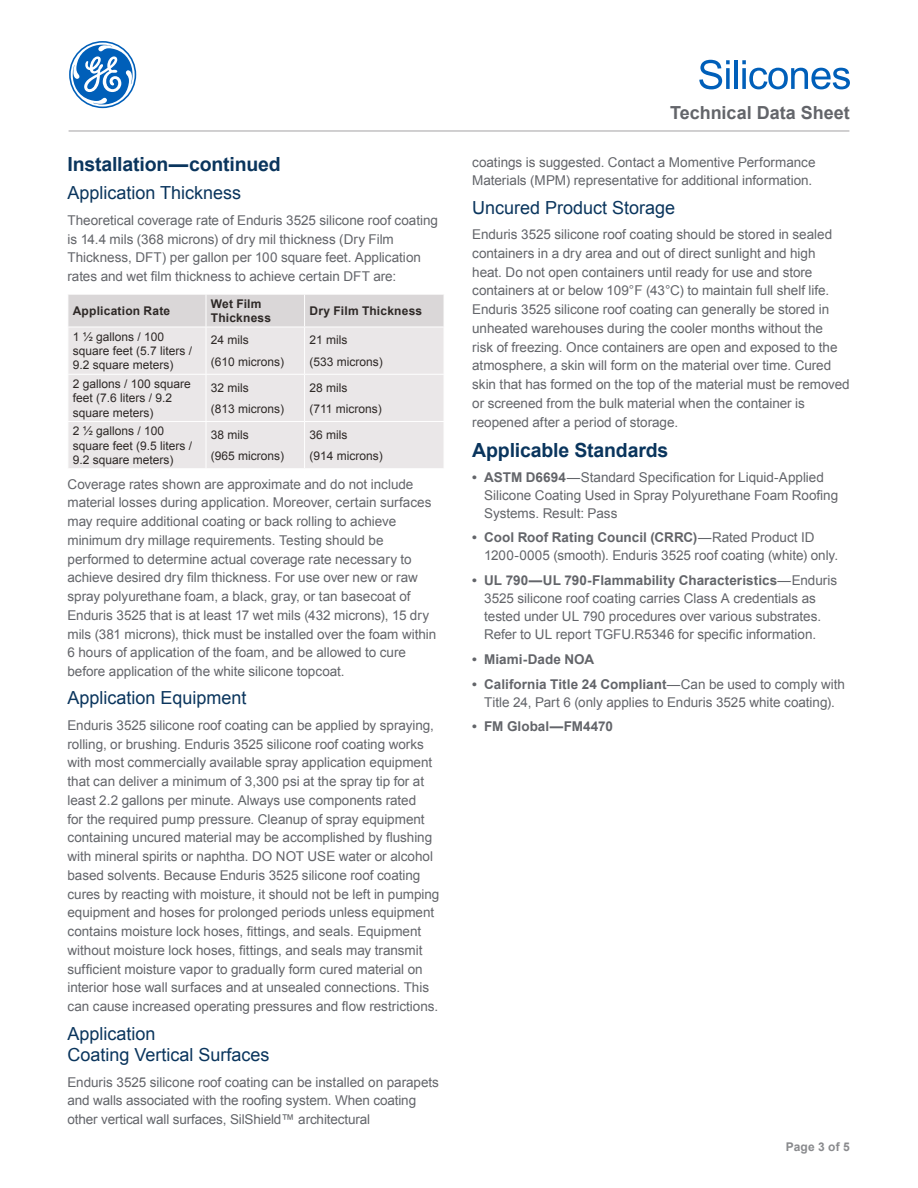
<style>
.page{position:relative;width:918px;height:1188px;background:#fff}
.page>*{position:absolute;margin:0;border:0;box-sizing:border-box;transform-origin:0 0}
.Body_Copy_Headline_B{font:700 19.5px "Arial";letter-spacing:-.01em;color:#0a355d}
.Body_Copy{font:18px/21.6px "Arial";color:#0a355d}
.Headline_Non_Bold{font:18px "Arial";color:#0a355d}
.t1{font:700 18px "Arial";color:#63656a}
.Body_Copy-2{font:13.5px/18.8px "Arial";letter-spacing:-.005em;color:#63656a}
.t2{font:700 13.5px "Arial";color:#63656a}
.Chart_Info_Copy{font:12px/14.4px "Arial";color:#2d2826}
.Headline_Non_Bold-2{font:700 12px/14.4px "Arial";letter-spacing:.015em;color:#2d2826}
.t3{font:700 12px "Arial";letter-spacing:.015em;color:#898a8d}
.s1{font-weight:700}
</style>
<div class="page">
<svg style="left:69px;top:41px;width:67px;height:67px"></svg>
<svg style="left:699px;top:60px;width:31px;height:29px"></svg>
<svg style="left:726px;top:68px;width:4px;height:21px"></svg>
<hr style="left:734px;top:60px;width:4px;height:29px;background:#005fb9">
<svg style="left:742px;top:60px;width:108px;height:29px"></svg>
<hr style="left:69px;top:130px;width:780px;height:2px;background:#c2c0c2">
<div style="left:69px;top:295px;width:375px;height:32px;background:#dad7d8"></div>
<div style="left:69px;top:328px;width:375px;height:140px;background:#eae7e8"></div>
<hr style="left:206px;top:295px;width:1px;height:32px;background:#fff">
<hr style="left:304px;top:295px;width:1px;height:32px;background:#fff">
<hr style="left:206px;top:327px;width:1px;height:47px;background:#fff">
<hr style="left:304px;top:327px;width:1px;height:47px;background:#fff">
<hr style="left:68px;top:374px;width:138px;height:1px;background:#fff">
<hr style="left:206px;top:374px;width:99px;height:1px;background:#fff">
<hr style="left:206px;top:375px;width:1px;height:46px;background:#fff">
<hr style="left:305px;top:374px;width:139px;height:1px;background:#fff">
<hr style="left:304px;top:375px;width:1px;height:46px;background:#fff">
<hr style="left:68px;top:421px;width:138px;height:1px;background:#fff">
<hr style="left:206px;top:421px;width:99px;height:1px;background:#fff">
<hr style="left:206px;top:422px;width:1px;height:46px;background:#fff">
<hr style="left:305px;top:421px;width:139px;height:1px;background:#fff">
<hr style="left:304px;top:422px;width:1px;height:46px;background:#fff">
<p class="Body_Copy_Headline_B" style="left:68px;top:151px;width:215px">Installation—continued</p>
<p class="Headline_Non_Bold" style="left:68px;top:181px;width:175px">Application Thickness</p>
<p class="Body_Copy-2" style="left:68px;top:211px;width:372px">Theoretical coverage rate of Enduris 3525 silicone roof coating is 14.4 mils (368 microns) of dry mil thickness (Dry Film Thickness, DFT) per gallon per 100 square feet. Application rates and wet film thickness to achieve certain DFT are:</p>
<p class="Headline_Non_Bold-2" style="left:73px;top:304px;width:99px">Application Rate</p>
<p class="Headline_Non_Bold-2" style="left:211px;top:297px;width:62px">Wet Film<br>Thickness</p>
<p class="Headline_Non_Bold-2" style="left:309px;top:304px;width:114px">Dry Film Thickness</p>
<p class="Chart_Info_Copy" style="left:73px;top:329px;width:121px">1 ½ gallons / 100 square feet (5.7 liters /<br>9.2 square meters)</p>
<p class="Chart_Info_Copy" style="left:211px;top:333px;width:40px">24 mils</p>
<p class="Chart_Info_Copy" style="left:309px;top:333px;width:40px">21 mils</p>
<p class="Chart_Info_Copy" style="left:309px;top:354px;width:75px">(533 microns)</p>
<p class="Chart_Info_Copy" style="left:211px;top:354px;width:75px">(610 microns)</p>
<p class="Chart_Info_Copy" style="left:73px;top:377px;width:120px">2 gallons / 100 square feet (7.6 liters / 9.2 square meters)</p>
<p class="Chart_Info_Copy" style="left:211px;top:380px;width:40px">32 mils</p>
<p class="Chart_Info_Copy" style="left:211px;top:402px;width:75px">(813 microns)</p>
<p class="Chart_Info_Copy" style="left:309px;top:380px;width:40px">28 mils</p>
<p class="Chart_Info_Copy" style="left:309px;top:402px;width:74px">(711 microns)</p>
<p class="Chart_Info_Copy" style="left:73px;top:424px;width:121px">2 ½ gallons / 100 square feet (9.5 liters /<br>9.2 square meters)</p>
<p class="Chart_Info_Copy" style="left:211px;top:428px;width:40px">38 mils</p>
<p class="Chart_Info_Copy" style="left:309px;top:428px;width:40px">36 mils</p>
<p class="Chart_Info_Copy" style="left:309px;top:449px;width:75px">(914 microns)</p>
<p class="Body_Copy-2" style="left:68px;top:475px;width:370px">Coverage rates shown are approximate and do not include material losses during application. Moreover, certain surfaces may require additional coating or back rolling to achieve minimum dry millage requirements. Testing should be performed to determine actual coverage rate necessary to achieve desired dry film thickness. For use over new or raw spray polyurethane foam, a black, gray, or tan basecoat of Enduris 3525 that is at least 17 wet mils (432 microns), 15 dry mils (381 microns), thick must be installed over the foam within 6 hours of application of the foam, and be allowed to cure before application of the white silicone topcoat.</p>
<p class="Body_Copy" style="left:68px;top:688px;width:181px">Application Equipment</p>
<p class="Body_Copy-2" style="left:67px;top:716px;width:373px">Enduris 3525 silicone roof coating can be applied by spraying, rolling, or brushing. Enduris 3525 silicone roof coating works with most commercially available spray application equipment that can deliver a minimum of 3,300 psi at the spray tip for at least 2.2 gallons per minute. Always use components rated<br>for the required pump pressure. Cleanup of spray equipment containing uncured material may be accomplished by flushing with mineral spirits or naphtha. DO NOT USE water or alcohol based solvents. Because Enduris 3525 silicone roof coating cures by reacting with moisture, it should not be left in pumping equipment and hoses for prolonged periods unless equipment contains moisture lock hoses, fittings, and seals. Equipment without moisture lock hoses, fittings, and seals may transmit sufficient moisture vapor to gradually form cured material on interior hose wall surfaces and at unsealed connections. This can cause increased operating pressures and flow restrictions.</p>
<p class="Body_Copy" style="left:67px;top:1023px;width:204px">Application<br>Coating Vertical Surfaces</p>
<p class="Body_Copy-2" style="left:67px;top:1073px;width:373px">Enduris 3525 silicone roof coating can be installed on parapets and walls associated with the roofing system. When coating other vertical wall surfaces, SilShield™ architectural</p>
<p class="Chart_Info_Copy" style="left:211px;top:449px;width:75px">(965 microns)</p>
<h2 class="t1" style="left:670px;top:101px;width:181px">Technical Data Sheet</h2>
<p class="Body_Copy-2" style="left:472px;top:153px;width:345px">coatings is suggested. Contact a Momentive Performance<br>Materials (MPM) representative for additional information.</p>
<p class="Headline_Non_Bold" style="left:472px;top:196px;width:205px">Uncured Product Storage</p>
<p class="Body_Copy-2" style="left:472px;top:225px;width:379px">Enduris 3525 silicone roof coating should be stored in sealed containers in a dry area and out of direct sunlight and high<br>heat. Do not open containers until ready for use and store containers at or below 109°F (43°C) to maintain full shelf life.<br>Enduris 3525 silicone roof coating can generally be stored in unheated warehouses during the cooler months without the<br>risk of freezing. Once containers are open and exposed to the atmosphere, a skin will form on the material over time. Cured skin that has formed on the top of the material must be removed or screened from the bulk material when the container is reopened after a period of storage.</p>
<p class="Body_Copy_Headline_B" style="left:472px;top:437px;width:198px">Applicable Standards</p>
<p class="Body_Copy-2" style="left:484px;top:468px;width:356px;line-height:18px;text-indent:-12px"><span class="s1">• ASTM D6694</span>—Standard Specification for Liquid-Applied<br>Silicone Coating Used in Spray Polyurethane Foam Roofing<br>Systems. Result: Pass</p>
<p class="Body_Copy-2" style="left:484px;top:529px;width:356px;line-height:18px;text-indent:-12px"><span class="s1">• Cool Roof Rating Council (CRRC)</span>—Rated Product ID<br>1200-0005 (smooth). Enduris 3525 roof coating (white) only.</p>
<p class="Body_Copy-2" style="left:484px;top:571px;width:354px;line-height:18px;text-indent:-12px"><span class="s1">• UL 790—UL 790-Flammability Characteristics</span>—Enduris 3525 silicone roof coating carries Class A credentials as tested under UL 790 procedures over various substrates.<br>Refer to UL report TGFU.R5346 for specific information.</p>
<p class="t2" style="left:472px;top:650px;width:123px">• Miami-Dade NOA</p>
<p class="Body_Copy-2" style="left:472px;top:675px;width:374px;line-height:18px;text-align:center"><span class="s1">• California Title 24 Compliant</span>—Can be used to comply with<br>Title 24, Part 6 (only applies to Enduris 3525 white coating).</p>
<p class="t2" style="left:472px;top:718px;width:142px">• FM Global—FM4470</p>
<p class="t3" style="left:786px;top:1139px;width:66px">Page 3 of 5</p>
</div>
